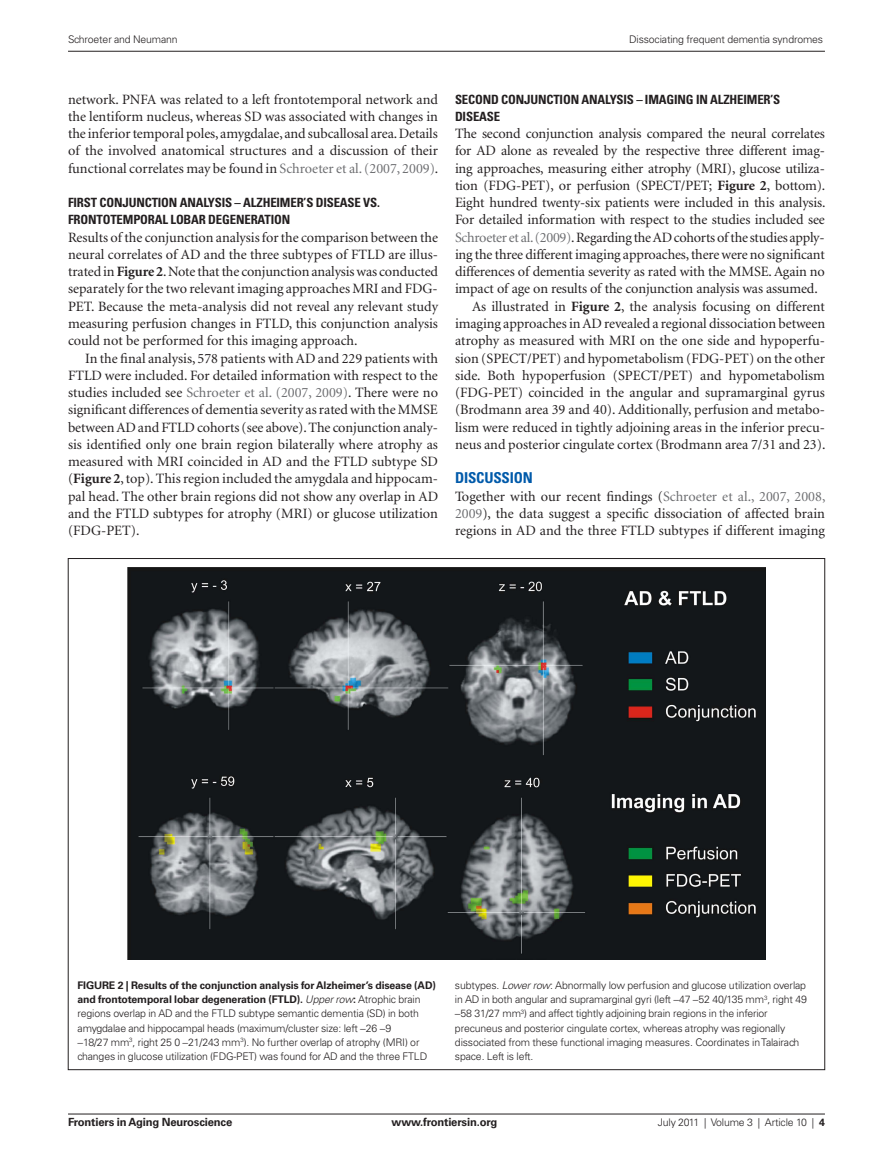
<style>
.page{position:relative;width:893px;height:1170px;background:#fff}
.page>*{position:absolute;margin:0;border:0;box-sizing:border-box;transform-origin:0 0}
.t1{font:700 condensed 15px "Univers";letter-spacing:-.01em;color:#015aaa}
.t2{font:14.25px/17.2px "Minion";letter-spacing:-.005em;color:#231f20;text-align:justify}
.t3{font:700 condensed 12.75px/17.2px "Univers";letter-spacing:-.01em;color:#231f20}
.t4{font:700 11.25px "Univers";letter-spacing:-.015em;color:#231f20}
.t5{font:300 10.5px/14.2px "Univers";letter-spacing:-.015em;color:#231f20}
.s1{color:#6c6d70}
.s2{font-weight:700}
.s3{font-style:italic}
</style>
<div class="page">
<img style="left:128px;top:568px;width:637px;height:390px">
<hr style="left:68px;top:51px;width:757px;height:1px;background:#231f20">
<hr style="left:68px;top:1113px;width:757px;height:1px;background:#231f20">
<p class="t5" style="left:68px;top:32px;width:111px">Schroeter and Neumann</p>
<p class="t5" style="left:629px;top:32px;width:196px">Dissociating frequent dementia syndromes</p>
<p class="t2" style="left:68px;top:91px;width:372px">network. PNFA was related to a left frontotemporal network and the lentiform nucleus, whereas SD was associated with changes in the inferior temporal poles, amygdalae, and subcallosal area. Details of the involved anatomical structures and a discussion of their functional correlates may be found in <span class="s1">Schroeter et al. (2007, 2009)</span>.</p>
<p class="t3" style="left:68px;top:194px;width:313px">FI RST CONJUNCTION ANALYSIS – ALZHEIM ER’S DISEASE VS.<br>FRONTOTEMPORAL LOBAR DEGENERATION</p>
<p class="t2" style="left:68px;top:229px;width:372px">Results of the conjunction analysis for the comparison between the neural correlates of AD and the three subtypes of FTLD are illus&shy;trated in <span class="s2">Figure 2</span>. Note that the conjunction analysis was conducted separately for the two relevant imaging approaches MRI and FDG-PET. Because the meta-analysis did not reveal any relevant study measuring perfusion changes in FTLD, this conjunction analysis could not be performed for this imaging approach.</p>
<p class="t2" style="left:68px;top:350px;width:371px;text-indent:17px">In the final analysis, 578 patients with AD and 229 patients with FTLD were included. For detailed information with respect to the studies included see <span class="s1">Schroeter et al. (2007, 2009)</span>. There were no significant differences of dementia severity as rated with the MMSE between AD and FTLD cohorts (see above). The conjunction analy&shy;sis identified only one brain region bilaterally where atrophy as measured with MRI coincided in AD and the FTLD subtype SD (<span class="s2">Figure 2</span>, top). This region included the amygdala and hippocam&shy;pal head. The other brain regions did not show any overlap in AD and the FTLD subtypes for atrophy (MRI) or glucose utilization (FDG-PET).</p>
<p class="t3" style="left:455px;top:90px;width:327px">SECOND CONJUNCTION ANALYSIS – IMAGING IN ALZHEIMER’S<br>DISEASE</p>
<p class="t2" style="left:455px;top:125px;width:371px">The second conjunction analysis compared the neural correlates</p>
<p class="t2" style="left:455px;top:143px;width:371px">for AD alone as revealed by the respective three different imag-</p>
<p class="t2" style="left:455px;top:160px;width:371px">ing approaches, measuring either atrophy (MRI), glucose utiliza-</p>
<p class="t2" style="left:455px;top:177px;width:372px">tion (FDG-PET), or perfusion (SPECT/PET; <span class="s2">Figure 2</span>, bottom).</p>
<p class="t2" style="left:455px;top:194px;width:372px">Eight hundred twenty-six patients were included in this analysis.</p>
<p class="t2" style="left:455px;top:212px;width:371px">For detailed information with respect to the studies included see</p>
<p class="t2" style="left:455px;top:229px;width:371px"><span class="s1">Schroeter et al. (2009)</span>. Regarding the AD cohorts of the studies apply-</p>
<p class="t2" style="left:455px;top:246px;width:371px">ing the three different imaging approaches, there were no significant</p>
<p class="t2" style="left:455px;top:263px;width:371px">differences of dementia severity as rated with the MMSE. Again no</p>
<p class="t2" style="left:455px;top:281px;width:364px">impact of age on results of the conjunction analysis was assumed.</p>
<p class="t2" style="left:472px;top:298px;width:354px">As illustrated in <span class="s2">Figure 2</span>, the analysis focusing on different</p>
<p class="t2" style="left:455px;top:315px;width:372px">imaging approaches in AD revealed a regional dissociation between</p>
<p class="t2" style="left:455px;top:332px;width:371px">atrophy as measured with MRI on the one side and hypoperfu-</p>
<p class="t2" style="left:455px;top:350px;width:371px">sion (SPECT/PET) and hypometabolism (FDG-PET) on the other</p>
<p class="t2" style="left:455px;top:367px;width:371px">side. Both hypoperfusion (SPECT/PET) and hypometabolism</p>
<p class="t2" style="left:455px;top:384px;width:371px">(FDG-PET) coincided in the angular and supramarginal gyrus</p>
<p class="t2" style="left:455px;top:401px;width:371px">(Brodmann area 39 and 40). Additionally, perfusion and metabo-</p>
<p class="t2" style="left:455px;top:419px;width:371px">lism were reduced in tightly adjoining areas in the inferior precu-</p>
<p class="t2" style="left:455px;top:436px;width:372px">neus and posterior cingulate cortex (Brodmann area 7/31 and 23).</p>
<p class="t1" style="left:455px;top:468px;width:79px">DISCUSSION</p>
<p class="t2" style="left:455px;top:488px;width:372px">Together with our recent findings (<span class="s1">Schroeter et al., 2007, 2008, 2009</span>), the data suggest a specific dissociation of affected brain regions in AD and the three FTLD subtypes if different imaging</p>
<p class="t5" style="left:78px;top:977px;width:360px"><span class="s2">Fig ure 2 | Results of the conjunction analysis for Alzheimer’s disease (AD) and frontotemporal lobar degeneration (FTLD).</span> <span class="s3">Upper row</span><span class="s2">:</span> Atrophic brain regions overlap in AD and the FTLD subtype semantic dementia (SD) in both amygdalae and hippocampal heads (maximum/cluster size: left −26 −9<br>−18/27 mm<sup>3</sup>, right 25 0 −21/243 mm<sup>3</sup>). No further overlap of atrophy (MRI) or changes in glucose utilization (FDG-PET) was found for AD and the three FTLD</p>
<p class="t5" style="left:455px;top:977px;width:353px">subtypes. <span class="s3">Lower row</span>: Abnormally low perfusion and glucose utilization overlap in AD in both angular and supramarginal gyri (left −47 −52 40/135 mm<sup>3</sup>, right 49 −58 31/27 mm<sup>3</sup>) and affect tightly adjoining brain regions in the inferior precuneus and posterior cingulate cortex, whereas atrophy was regionally dissociated from these functional imaging measures. Coordinates in Talairach space. Left is left.</p>
<p class="t4" style="left:68px;top:1115px;width:166px">Frontiers in Aging Neuroscience</p>
<p class="t4" style="left:392px;top:1115px;width:107px">www.frontiersin.org</p>
<p class="t5" style="left:658px;top:1115px;width:168px">July 2011 | Volume 3 | Article 10 | <span class="s2">4</span></p>
</div>
